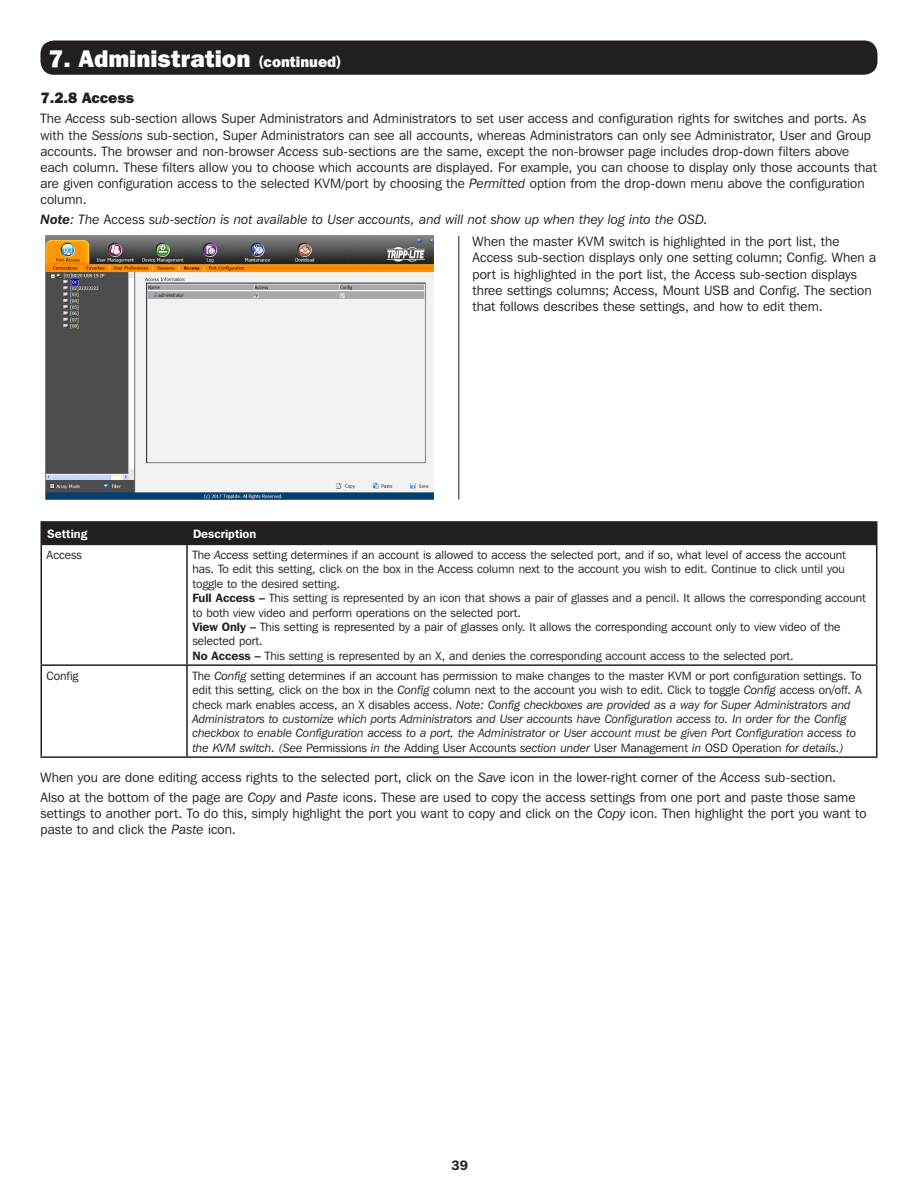
<style>
.page{position:relative;width:918px;height:1188px;background:#fff}
.page>*{position:absolute;margin:0;border:0;box-sizing:border-box;transform-origin:0 0}
.Continued{font:800 24px "Franklin Gothic IT Cby BT";color:#fff}
.Sub_Sub_Head{font:800 15px "Franklin Gothic IT Cby BT";color:#231f20}
.Note{font:13.5px/16.2px "Franklin Gothic IT Cby BT";letter-spacing:.005em;color:#231f20}
.Note-2{font:italic 13.5px "Franklin Gothic IT Cby BT";letter-spacing:.005em;color:#231f20}
.t1{font:600 13.5px "Franklin Gothic IT Cby BT";color:#231f20}
.t2{font:italic 12px/14.4px "Franklin Gothic IT Cby BT";color:#231f20}
.t3{font:12px/14.4px "Franklin Gothic IT Cby BT";color:#231f20}
.t4{font:600 12px "Franklin Gothic IT Cby BT";color:#fff}
.s1{font-size:15px}
.s2{font-style:italic}
.s3{font-weight:600}
.s4{font-style:normal}
</style>
<div class="page">
<div style="left:40px;top:40px;width:838px;height:35px;background:#231f20;border-radius:14px"></div>
<img style="left:45px;top:236px;width:389px;height:264px">
<hr style="left:459px;top:236px;width:1px;height:264px;background:#231f20">
<div style="left:42px;top:523px;width:834px;height:21px;background:#231f20"></div>
<hr style="left:40px;top:545px;width:2px;height:119px;background:#231f20">
<hr style="left:186px;top:545px;width:2px;height:119px;background:#231f20">
<hr style="left:876px;top:545px;width:2px;height:119px;background:#231f20">
<hr style="left:40px;top:664px;width:147px;height:2px;background:#231f20">
<hr style="left:40px;top:666px;width:2px;height:90px;background:#231f20">
<hr style="left:187px;top:664px;width:691px;height:2px;background:#231f20">
<hr style="left:186px;top:666px;width:2px;height:90px;background:#231f20">
<hr style="left:876px;top:666px;width:2px;height:90px;background:#231f20">
<hr style="left:40px;top:756px;width:147px;height:2px;background:#231f20">
<hr style="left:187px;top:756px;width:691px;height:2px;background:#231f20">
<hr style="left:40px;top:521px;width:147px;height:2px;background:#231f20">
<hr style="left:40px;top:523px;width:2px;height:21px;background:#231f20">
<hr style="left:187px;top:521px;width:691px;height:2px;background:#231f20">
<hr style="left:186px;top:523px;width:2px;height:21px;background:#231f20">
<hr style="left:876px;top:523px;width:2px;height:21px;background:#231f20">
<hr style="left:40px;top:544px;width:147px;height:1px;background:#231f20">
<hr style="left:187px;top:544px;width:691px;height:1px;background:#231f20">
<p class="Continued" style="left:49px;top:44px;width:294px">7. Administration <span class="s1">(continued)</span></p>
<p class="Sub_Sub_Head" style="left:40px;top:89px;width:95px">7.2.8 Access</p>
<p class="Note" style="left:40px;top:110px;width:838px">The <span class="s2">Access</span> sub-section allows Super Administrators and Administrators to set user access and configuration rights for switches and ports. As with the <span class="s2">Sessions</span> sub-section, Super Administrators can see all accounts, whereas Administrators can only see Administrator, User and Group accounts. The browser and non-browser <span class="s2">Access</span> sub-sections are the same, except the non-browser page includes drop-down filters above each column. These filters allow you to choose which accounts are displayed. For example, you can choose to display only those accounts that are given configuration access to the selected KVM/port by choosing the <span class="s2">Permitted</span> option from the drop-down menu above the configuration column.</p>
<p class="Note-2" style="left:40px;top:211px;width:669px"><span class="s3">Note</span>: The <span class="s4">Access</span> sub-section is not available to User accounts, and will not show up when they log into the OSD.</p>
<p class="Note" style="left:472px;top:233px;width:405px">When the master KVM switch is highlighted in the port list, the Access sub-section displays only one setting column; Config. When a port is highlighted in the port list, the Access sub-section displays three settings columns; Access, Mount USB and Config. The section that follows describes these settings, and how to edit them.</p>
<p class="t4" style="left:47px;top:526px;width:42px">Setting</p>
<p class="t4" style="left:193px;top:526px;width:65px">Description</p>
<p class="t3" style="left:47px;top:547px;width:37px">Access</p>
<p class="t3" style="left:192px;top:547px;width:655px;text-align:justify">The <span class="s2">Access</span> setting determines if an account is allowed to access the selected port, and if so, what level of access the account has. To edit this setting, click on the box in the Access column next to the account you wish to edit. Continue to click until you toggle to the desired setting.</p>
<p class="t3" style="left:192px;top:591px;width:675px"><span class="s3">Full Access –</span> This setting is represented by an icon that shows a pair of glasses and a pencil. It allows the corresponding account to both view video and perform operations on the selected port.</p>
<p class="t3" style="left:192px;top:619px;width:650px"><span class="s3">View Only –</span> This setting is represented by a pair of glasses only. It allows the corresponding account only to view video of the selected port.</p>
<p class="t3" style="left:192px;top:648px;width:603px"><span class="s3">No Access –</span> This setting is represented by an X, and denies the corresponding account access to the selected port.</p>
<p class="t3" style="left:47px;top:668px;width:33px">Config</p>
<p class="t2" style="left:192px;top:668px;width:671px"><span class="s4">The</span> Config <span class="s4">setting determines if an account has permission to make changes to the master KVM or port configuration settings. To edit this setting, click on the box in the</span> Config <span class="s4">column next to the account you wish to edit. Click to toggle</span> Config <span class="s4">access on/off. A check mark enables access, an X disables access.</span> Note: Config checkboxes are provided as a way for Super Administrators and Administrators to customize which ports Administrators and User accounts have Configuration access to. In order for the Config checkbox to enable Configuration access to a port, the Administrator or User account must be given Port Configuration access to the KVM switch. (See <span class="s4">Permissions</span> in the <span class="s4">Adding User Accounts</span> section under <span class="s4">User Management</span> in <span class="s4">OSD Operation</span> for details.)</p>
<p class="Note" style="left:40px;top:769px;width:797px">When you are done editing access rights to the selected port, click on the <span class="s2">Save</span> icon in the lower-right corner of the <span class="s2">Access</span> sub-section.</p>
<p class="Note" style="left:40px;top:789px;width:828px">Also at the bottom of the page are <span class="s2">Copy</span> and <span class="s2">Paste</span> icons. These are used to copy the access settings from one port and paste those same settings to another port. To do this, simply highlight the port you want to copy and click on the <span class="s2">Copy</span> icon. Then highlight the port you want to paste to and click the <span class="s2">Paste</span> icon.</p>
<p class="t1" style="left:452px;top:1156px;width:18px">39</p>
</div>
